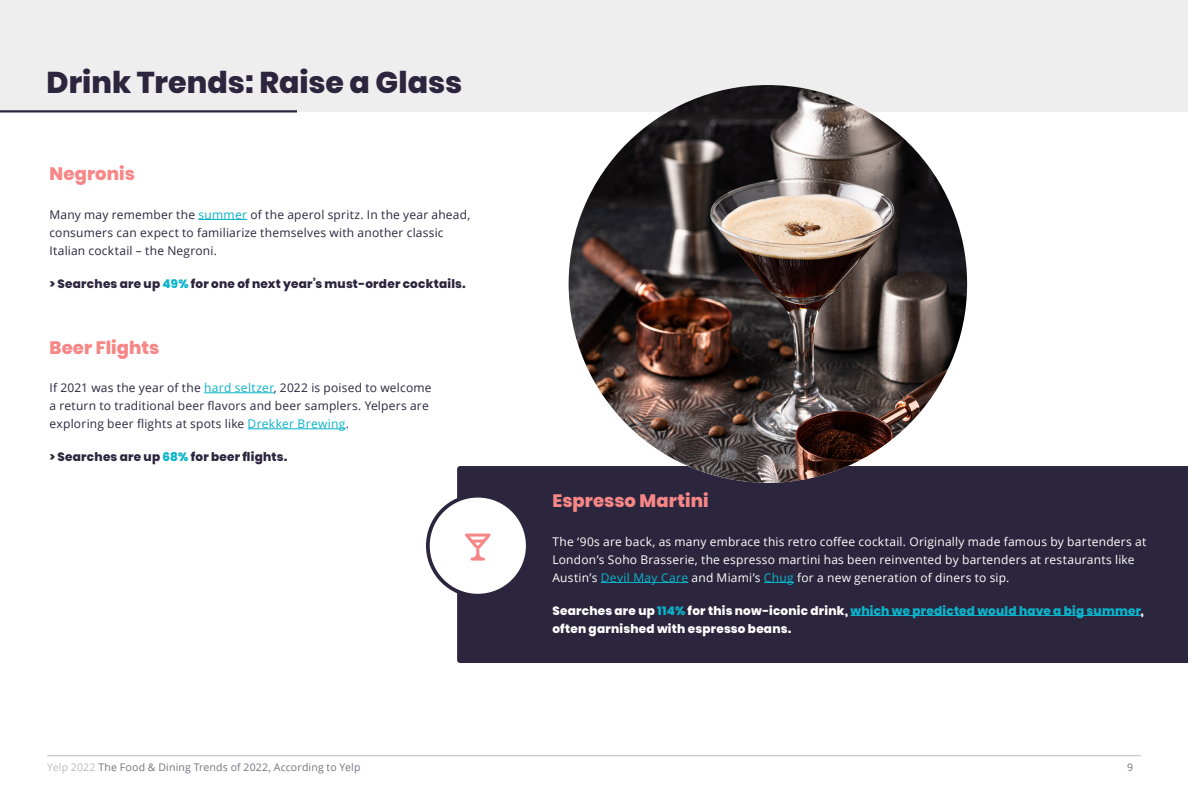
<style>
.page{position:relative;width:1188px;height:809px;background:#fff}
.page>*{position:absolute;margin:0;border:0;box-sizing:border-box;transform-origin:0 0}
.headline{font:800 30px "Poppins";color:#2b263d}
.subhead{font:800 18px "Poppins";letter-spacing:.005em;color:#f78787}
.stat{font:12px/18px "Open Sans";letter-spacing:.02em;color:#2b263d}
.stat-2{font:12px/18px "Open Sans";letter-spacing:.02em;color:#fff}
.stat-3{font:800 12px/18px "Poppins";letter-spacing:.02em;color:#fff}
.stat-4{font:800 12px "Poppins";letter-spacing:.02em;color:#2b263d}
.t1{font:10.5px "Open Sans";letter-spacing:.02em;color:#757380}
.s1{color:#0ab3c9}
.s2{color:#babac2}
</style>
<div class="page">
<hr style="left:47px;top:755px;width:1094px;height:1px;background:#babac2">
<div style="left:0;top:0;width:1188px;height:111px;background:#efeeef"></div>
<div style="left:457px;top:466px;width:731px;height:197px;background:#2b263d"></div>
<hr style="left:601px;top:582px;width:87px;height:1px;background:#0ab3c9">
<hr style="left:764px;top:582px;width:30px;height:1px;background:#0ab3c9">
<hr style="left:850px;top:615px;width:291px;height:1px;background:#0ab3c9">
<img style="left:569px;top:85px;width:398px;height:397px">
<hr style="left:198px;top:219px;width:49px;height:1px;background:#0ab3c9">
<hr style="left:204px;top:392px;width:70px;height:1px;background:#0ab3c9">
<hr style="left:248px;top:428px;width:98px;height:1px;background:#0ab3c9">
<div style="left:428px;top:495px;width:100px;height:100px;background:#fff;border-radius:50%"></div>
<div style="left:426px;top:494px;width:104px;height:103px;border:4px solid #2b263d;border-radius:50%"></div>
<hr style="left:0;top:110px;width:297px;height:2px;background:#2b263d">
<svg style="left:465px;top:533px;width:26px;height:27px"></svg>
<p class="headline" style="left:46px;top:65px;width:417px">Drink Trends: Raise a Glass</p>
<p class="subhead" style="left:49px;top:163px;width:87px">Negronis</p>
<p class="stat" style="left:49px;top:205px;width:422px">Many may remember the <span class="s1">summer</span> of the aperol spritz. In the year ahead, consumers can expect to familiarize themselves with another classic<br>Italian cocktail – the Negroni.</p>
<p class="stat-4" style="left:49px;top:276px;width:418px">&gt; Searches are up <span class="s1">49%</span> for one of next year’s must-order cocktails.</p>
<p class="subhead" style="left:49px;top:337px;width:111px">Beer Flights</p>
<p class="stat" style="left:49px;top:378px;width:384px">If 2021 was the year of the <span class="s1">hard seltzer</span>, 2022 is poised to welcome a return to traditional beer flavors and beer samplers. Yelpers are exploring beer flights at spots like <span class="s1">Drekker Brewing</span>.</p>
<p class="stat-4" style="left:49px;top:450px;width:239px">&gt; Searches are up <span class="s1">68%</span> for beer flights.</p>
<p class="subhead" style="left:552px;top:490px;width:158px">Espresso Martini</p>
<p class="stat-2" style="left:552px;top:532px;width:596px">The ‘90s are back, as many embrace this retro coffee cocktail. Originally made famous by bartenders at<br>London’s Soho Brasserie, the espresso martini has been reinvented by bartenders at restaurants like<br>Austin’s <span class="s1">Devil May Care</span> and Miami’s <span class="s1">Chug</span> for a new generation of diners to sip.</p>
<p class="stat-3" style="left:552px;top:601px;width:593px">Searches are up <span class="s1">114%</span> for this now-iconic drink, <span class="s1">which we predicted would have a big summer</span>, often garnished with espresso beans.</p>
<p class="t1" style="left:47px;top:760px;width:315px"><span class="s2">Yelp 2022</span> The Food &amp; Dining Trends of 2022, According to Yelp</p>
<p class="t1" style="left:1127px;top:760px;width:8px">9</p>
</div>
